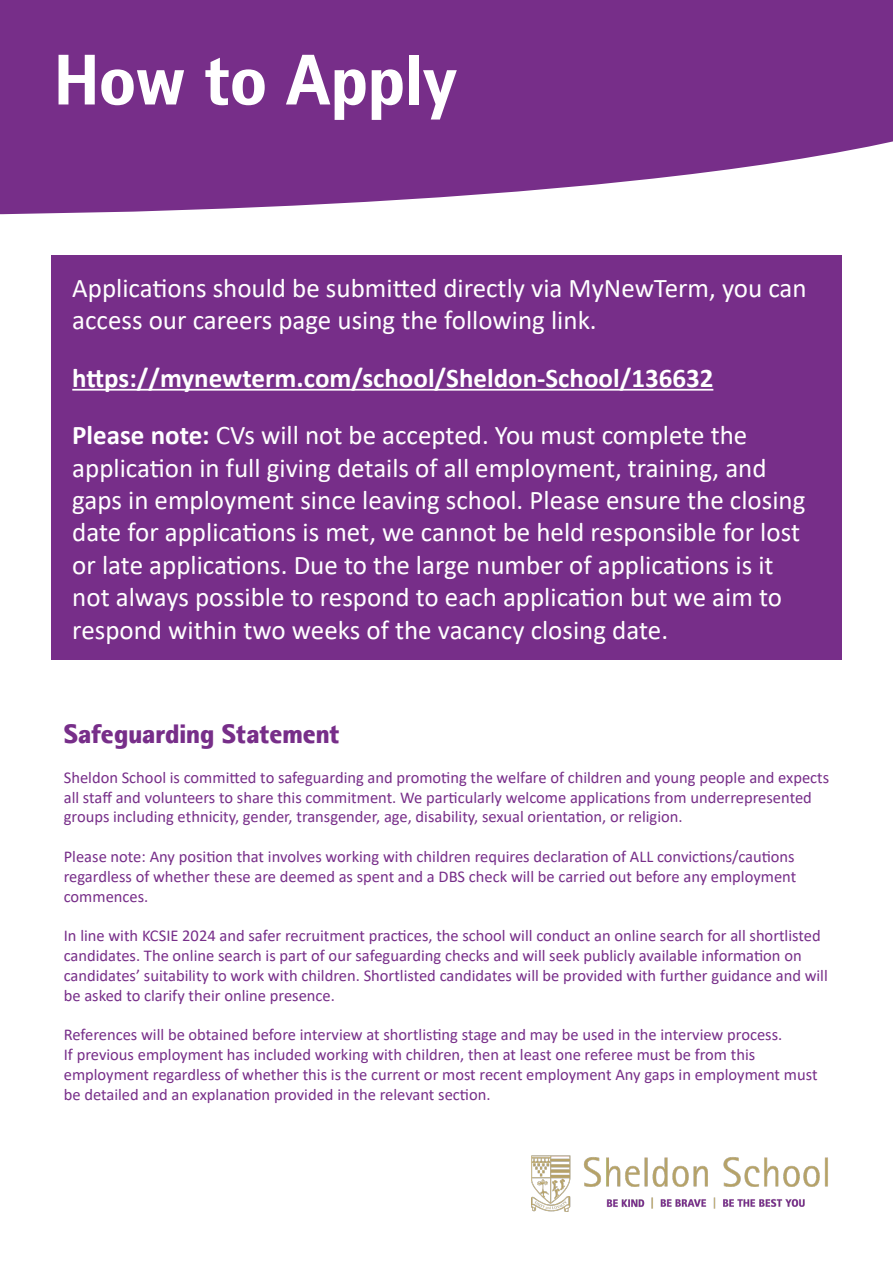
<style>
.page{position:relative;width:893px;height:1263px;background:#fff}
.page>*{position:absolute;margin:0;border:0;box-sizing:border-box;transform-origin:0 0}
.t1{font:800 72px "Rotis II Sans Pro";color:#fff}
.t2{font:27px/32.4px "Calibri";color:#fff}
.t3{font:700 27px "Calibri";color:#fff}
.t4{font:900 27px "Rotis II Sans Pro";color:#772e89}
.t5{font:16.5px/19.8px "Calibri";color:#772e89}
.s1{font-weight:700}
</style>
<div class="page">
<svg style="left:0;top:0;width:893px;height:214px;background:#844294"></svg>
<div style="left:51px;top:255px;width:791px;height:405px;background:#772e89"></div>
<hr style="left:72px;top:389px;width:641px;height:2px;background:#fff">
<img style="left:532px;top:1155px;width:296px;height:57px">
<p class="t1" style="left:54px;top:39px;width:404px">How to Apply</p>
<p class="t2" style="left:72px;top:271px;width:736px">Applications should be submitted directly via MyNewTerm, you can access our careers page using the following link.</p>
<p class="t3" style="left:72px;top:359px;width:643px">https://mynewterm.com/school/Sheldon-School/136632</p>
<p class="t2" style="left:72px;top:418px;width:735px"><span class="s1">Please note:</span> CVs will not be accepted. You must complete the application in full giving details of all employment, training, and gaps in employment since leaving school. Please ensure the closing date for applications is met, we cannot be held responsible for lost or late applications. Due to the large number of applications is it not always possible to respond to each application but we aim to respond within two weeks of the vacancy closing date.</p>
<p class="t4" style="left:64px;top:718px;width:277px">Safeguarding Statement</p>
<p class="t5" style="left:64px;top:767px;width:767px">Sheldon School is committed to safeguarding and promoting the welfare of children and young people and expects all staff and volunteers to share this commitment. We particularly welcome applications from underrepresented groups including ethnicity, gender, transgender, age, disability, sexual orientation, or religion.</p>
<p class="t5" style="left:64px;top:846px;width:734px;text-align:justify">Please note: Any position that involves working with children requires declaration of ALL convictions/cautions regardless of whether these are deemed as spent and a DBS check will be carried out before any employment commences.</p>
<p class="t5" style="left:64px;top:925px;width:766px">In line with KCSIE 2024 and safer recruitment practices, the school will conduct an online search for all shortlisted candidates. The online search is part of our safeguarding checks and will seek publicly available information on candidates’ suitability to work with children. Shortlisted candidates will be provided with further guidance and will be asked to clarify their online presence.</p>
<p class="t5" style="left:64px;top:1024px;width:755px">References will be obtained before interview at shortlisting stage and may be used in the interview process.<br>If previous employment has included working with children, then at least one referee must be from this employment regardless of whether this is the current or most recent employment Any gaps in employment must be detailed and an explanation provided in the relevant section.</p>
</div>
